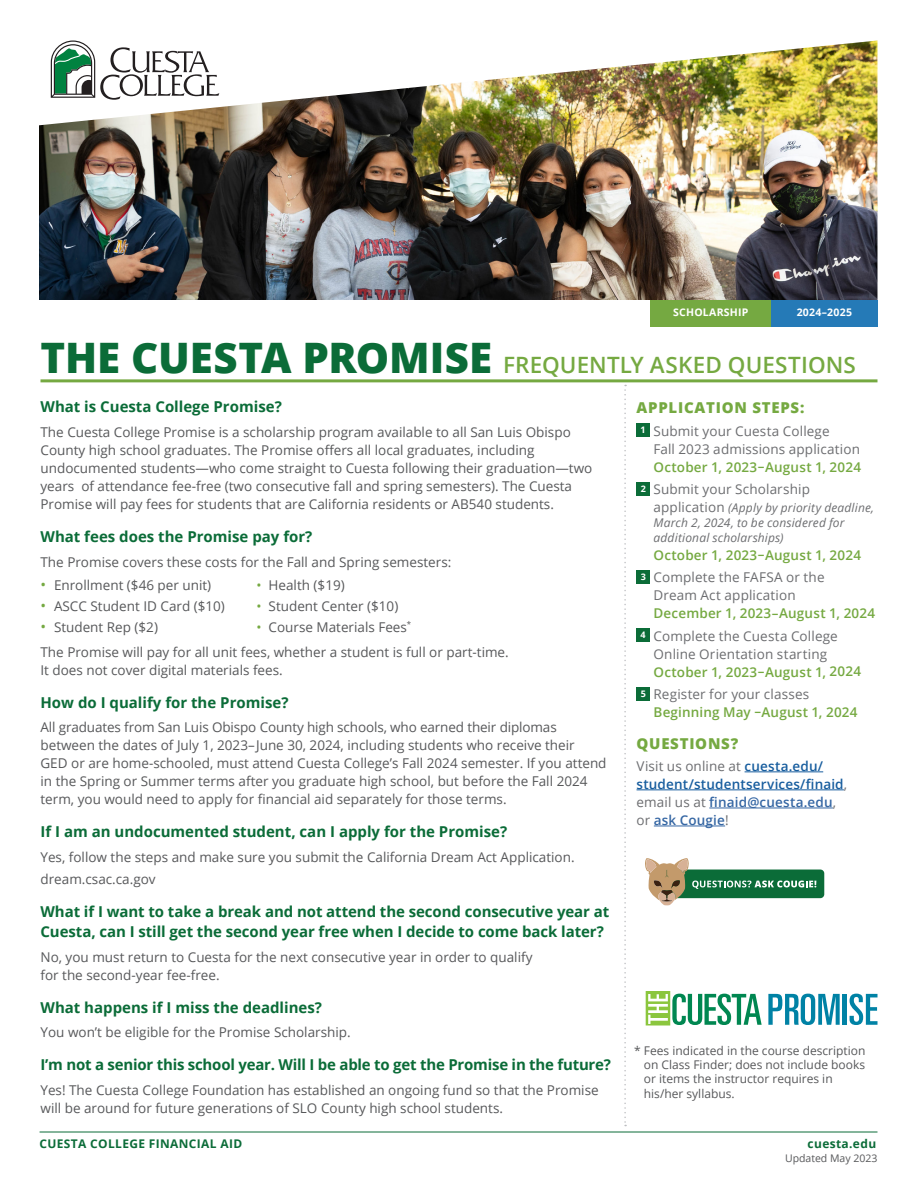
<style>
.page{position:relative;width:918px;height:1188px;background:#fff}
.page>*{position:absolute;margin:0;border:0;box-sizing:border-box;transform-origin:0 0}
.Title_Lg{font:600 22.5px "Open Sans";letter-spacing:.005em;color:#75a941}
.Body_Head_sm{font:700 15px/19.5px "Open Sans";letter-spacing:-.005em;color:#0b6c38}
.Side_Head{font:800 15px "Open Sans";letter-spacing:.05em;color:#75a941}
.Body_sm{font:13.5px/18px "Open Sans";color:#57585a}
.Side_Body{font:13.5px/18px "Open Sans";letter-spacing:.01em;color:#6c6d70}
.Side_Body-2{font:600 13.5px/18px "Open Sans";letter-spacing:.015em;color:#75a941}
.Side_Body-3{font:600 13.5px/18px "Open Sans";letter-spacing:.01em;color:#175d9e}
.Disclaimer{font:12px/14.2px "Open Sans";color:#57585a}
.Side_Body-4{font:italic 12px/15px "Open Sans";letter-spacing:.015em;color:#6c6d70}
.t1{font:700 12px "Open Sans";letter-spacing:.03em;color:#0b6c38}
.t2{font:700 10.5px "Open Sans";letter-spacing:.025em;color:#fff}
.Sponsored_by{font:10.5px "Open Sans";color:#57585a}
.Side_Body-5{font:700 9px "Open Sans";color:#fff}
.s1{font-weight:800;font-size:42px;color:#0b6c38}
.s2{font-size:15px;color:#75a941}
.s3{color:#75a941}
.s4{font-weight:600;color:#75a941}
.s5{font-style:normal;font-size:13.5px}
.s6{font-weight:400;color:#6c6d70}
.s7{font-weight:600;color:#175d9e}
.s8{color:#3667a4}
</style>
<div class="page">
<svg style="left:624px;top:385px;width:2px;height:741px"></svg>
<div style="left:771px;top:300px;width:107px;height:27px;background:#257ab7"></div>
<div style="left:650px;top:300px;width:121px;height:27px;background:#75a941"></div>
<hr style="left:40px;top:1132px;width:838px;height:1px;background:#0b6c38">
<hr style="left:40px;top:379px;width:838px;height:3px;background:#75a941">
<hr style="left:745px;top:772px;width:78px;height:1px;background:#175d9e">
<hr style="left:637px;top:790px;width:207px;height:1px;background:#175d9e">
<hr style="left:709px;top:808px;width:124px;height:1px;background:#3667a4">
<hr style="left:654px;top:826px;width:71px;height:1px;background:#3667a4">
<div style="left:637px;top:424px;width:13px;height:13px;background:#0b6c38"></div>
<div style="left:637px;top:482px;width:13px;height:14px;background:#0b6c38"></div>
<div style="left:637px;top:570px;width:13px;height:14px;background:#0b6c38"></div>
<div style="left:637px;top:629px;width:13px;height:13px;background:#0b6c38"></div>
<div style="left:637px;top:687px;width:13px;height:14px;background:#0b6c38"></div>
<div style="left:646px;top:992px;width:24px;height:33px;background:#8bc63e"></div>
<div style="left:646px;top:991px;width:24px;height:34px;border:1px solid #8bc63e"></div>
<svg style="left:768px;top:994px;width:72px;height:31px"></svg>
<hr style="left:843px;top:994px;width:4px;height:31px;background:#0082a5">
<svg style="left:850px;top:994px;width:28px;height:31px"></svg>
<svg style="left:648px;top:994px;width:114px;height:31px"></svg>
<div style="left:664px;top:870px;width:160px;height:28px;background:#0b6c38;border-radius:4px"></div>
<svg style="left:645px;top:858px;width:171px;height:47px"></svg>
<img style="left:39px;top:40px;width:839px;height:260px">
<p class="t2" style="left:673px;top:305px;width:77px">SCHOLARSHIP</p>
<p class="t2" style="left:797px;top:305px;width:57px">2024–2025</p>
<p class="Title_Lg" style="left:40px;top:349px;width:817px"><span class="s1">THE CUESTA PROMISE</span> FREQUENTLY ASKED QUESTIONS</p>
<p class="Body_Head_sm" style="left:40px;top:397px;width:243px">What is Cuesta College Promise?</p>
<p class="Body_sm" style="left:40px;top:423px;width:553px">The Cuesta College Promise is a scholarship program available to all San Luis Obispo County high school graduates. The Promise offers all local graduates, including undocumented students—who come straight to Cuesta following their graduation—two years of attendance fee-free (two consecutive fall and spring semesters). The Cuesta Promise will pay fees for students that are California residents or AB540 students.</p>
<p class="Body_Head_sm" style="left:40px;top:527px;width:273px">What fees does the Promise pay for?</p>
<p class="Body_sm" style="left:40px;top:553px;width:412px">The Promise covers these costs for the Fall and Spring semesters:</p>
<p class="Body_sm" style="left:40px;top:576px;width:172px"><span class="s2">•</span> Enrollment ($46 per unit)</p>
<p class="Body_sm" style="left:256px;top:576px;width:90px"><span class="s3">•</span> Health ($19)</p>
<p class="Body_sm" style="left:40px;top:597px;width:186px"><span class="s2">•</span> ASCC Student ID Card ($10)</p>
<p class="Body_sm" style="left:256px;top:597px;width:143px"><span class="s3">•</span> Student Center ($10)</p>
<p class="Body_sm" style="left:40px;top:618px;width:119px"><span class="s2">•</span> Student Rep ($2)</p>
<p class="Body_sm" style="left:256px;top:618px;width:156px"><span class="s3">•</span> Course Materials Fees<sup>*</sup></p>
<p class="Body_sm" style="left:41px;top:642px;width:470px">The Promise will pay for all unit fees, whether a student is full or part-time.<br>It does not cover digital materials fees.</p>
<p class="Body_Head_sm" style="left:40px;top:692px;width:250px">How do I qualify for the Promise?</p>
<p class="Body_sm" style="left:40px;top:718px;width:568px">All graduates from San Luis Obispo County high schools, who earned their diplomas between the dates of July 1, 2023–June 30, 2024, including students who receive their<br>GED or are home-schooled, must attend Cuesta College’s Fall 2024 semester. If you attend in the Spring or Summer terms after you graduate high school, but before the Fall 2024 term, you would need to apply for financial aid separately for those terms.</p>
<p class="Body_Head_sm" style="left:40px;top:822px;width:468px">If I am an undocumented student, can I apply for the Promise?</p>
<p class="Body_sm" style="left:40px;top:848px;width:536px">Yes, follow the steps and make sure you submit the California Dream Act Application.</p>
<p class="Body_sm" style="left:40px;top:870px;width:117px">dream.csac.ca.gov</p>
<p class="Body_Head_sm" style="left:40px;top:902px;width:570px">What if I want to take a break and not attend the second consecutive year at<br>Cuesta, can I still get the second year free when I decide to come back later?</p>
<p class="Body_sm" style="left:40px;top:947px;width:494px">No, you must return to Cuesta for the next consecutive year in order to qualify for the second-year fee-free.</p>
<p class="Body_Head_sm" style="left:40px;top:997px;width:283px">What happens if I miss the deadlines?</p>
<p class="Body_sm" style="left:40px;top:1023px;width:312px">You won’t be eligible for the Promise Scholarship.</p>
<p class="Body_Head_sm" style="left:40px;top:1055px;width:572px">I’m not a senior this school year. Will I be able to get the Promise in the future?</p>
<p class="Body_sm" style="left:40px;top:1081px;width:560px">Yes! The Cuesta College Foundation has established an ongoing fund so that the Promise will be around for future generations of SLO County high school students.</p>
<p class="Side_Head" style="left:637px;top:397px;width:169px">APPLICATION STEPS:</p>
<p class="Side_Body-5" style="left:641px;top:424px;width:7px">1</p>
<p class="Side_Body" style="left:654px;top:422px;width:209px">Submit your Cuesta College<br>Fall 2023 admissions application<br><span class="s4">October 1, 2023–August 1, 2024</span></p>
<p class="Side_Body-5" style="left:641px;top:482px;width:7px">2</p>
<p class="Side_Body" style="left:654px;top:480px;width:158px">Submit your Scholarship</p>
<p class="Side_Body-4" style="left:654px;top:500px;width:222px"><span class="s5">application</span> (Apply by priority deadline,<br>March 2, 2024, to be considered for additional scholarships)</p>
<p class="Side_Body-2" style="left:654px;top:546px;width:209px">October 1, 2023–August 1, 2024</p>
<p class="Side_Body-5" style="left:641px;top:570px;width:7px">3</p>
<p class="Side_Body" style="left:654px;top:568px;width:223px">Complete the FAFSA or the<br>Dream Act application<br><span class="s4">December 1, 2023–August 1, 2024</span></p>
<p class="Side_Body-5" style="left:641px;top:629px;width:7px">4</p>
<p class="Side_Body" style="left:654px;top:626px;width:209px">Complete the Cuesta College<br>Online Orientation starting<br><span class="s4">October 1, 2023–August 1, 2024</span></p>
<p class="Side_Body-5" style="left:641px;top:687px;width:7px">5</p>
<p class="Side_Body-2" style="left:654px;top:685px;width:206px"><span class="s6">Register for your classes<br></span>Beginning May –August 1, 2024</p>
<p class="Side_Head" style="left:637px;top:732px;width:103px">QUESTIONS?</p>
<p class="Side_Body" style="left:637px;top:757px;width:188px">Visit us online at <span class="s7">cuesta.edu/</span></p>
<p class="Side_Body-3" style="left:637px;top:775px;width:212px">student/studentservices/finaid<span class="s6">, email us at</span> <span class="s8">finaid@cuesta.edu</span><span class="s6">, or</span> <span class="s8">ask Cougie</span><span class="s6">!</span></p>
<p class="Disclaimer" style="left:644px;top:1043px;width:223px;text-indent:-10px">* Fees indicated in the course description on Class Finder; does not include books or items the instructor requires in his/her syllabus.</p>
<p class="t1" style="left:40px;top:1135px;width:204px">CUESTA COLLEGE FINANCIAL AID</p>
<p class="t1" style="left:808px;top:1135px;width:70px">cuesta.edu</p>
<p class="Sponsored_by" style="left:785px;top:1151px;width:94px">Updated May 2023</p>
</div>
